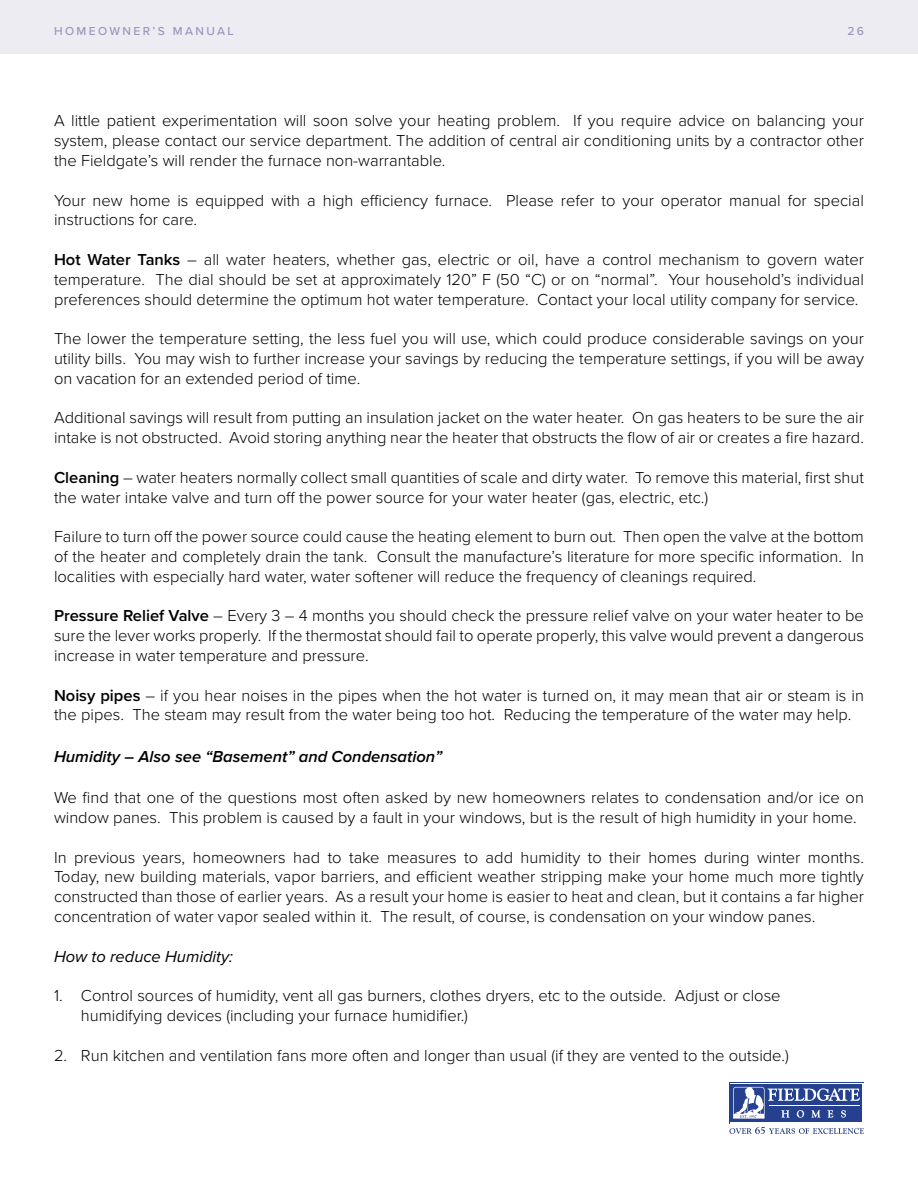
<style>
.page{position:relative;width:918px;height:1188px;background:#fff}
.page>*{position:absolute;margin:0;border:0;box-sizing:border-box;transform-origin:0 0}
.t1{font:300 16.5px/19.8px "Proxima Nova";color:#000;text-align:justify}
.t2{font:italic 600 16.5px "Proxima Nova";color:#000}
.t3{font:italic 16.5px "Proxima Nova";color:#000}
.t4{font:500 12px "Proxima Nova";letter-spacing:.2em;color:#9896bc}
.s1{font-weight:600}
</style>
<div class="page">
<div style="left:0;top:0;width:918px;height:54px;background:#edecf3"></div>
<svg style="left:729px;top:1127px;width:135px;height:7px"></svg>
<svg style="left:729px;top:1082px;width:135px;height:42px"></svg>
<div style="left:730px;top:1083px;width:133px;height:40px;background:#fff"></div>
<div style="left:731px;top:1084px;width:131px;height:38px;background:#24408f"></div>
<svg style="left:733px;top:1087px;width:127px;height:32px"></svg>
<p class="t4" style="left:54px;top:22px;width:181px">HOMEOWNER’S MANUAL</p>
<p class="t4" style="left:847px;top:22px;width:18px">26</p>
<p class="t1" style="left:54px;top:110px;width:812px">A little patient experimentation will soon solve your heating problem. If you require advice on balancing your system, please contact our service department. The addition of central air conditioning units by a contractor other the Fieldgate’s will render the furnace non-warrantable.</p>
<p class="t1" style="left:54px;top:189px;width:811px">Your new home is equipped with a high efficiency furnace. Please refer to your operator manual for special instructions for care.</p>
<p class="t1" style="left:54px;top:249px;width:812px"><span class="s1">Hot Water Tanks</span> – all water heaters, whether gas, electric or oil, have a control mechanism to govern water temperature. The dial should be set at approximately 120” F (50 “C) or on “normal”. Your household’s individual preferences should determine the optimum hot water temperature. Contact your local utility company for service.</p>
<p class="t1" style="left:54px;top:328px;width:812px">The lower the temperature setting, the less fuel you will use, which could produce considerable savings on your utility bills. You may wish to further increase your savings by reducing the temperature settings, if you will be away on vacation for an extended period of time.</p>
<p class="t1" style="left:54px;top:407px;width:812px">Additional savings will result from putting an insulation jacket on the water heater. On gas heaters to be sure the air intake is not obstructed. Avoid storing anything near the heater that obstructs the flow of air or creates a fire hazard.</p>
<p class="t1" style="left:54px;top:467px;width:811px"><span class="s1">Cleaning</span> – water heaters normally collect small quantities of scale and dirty water. To remove this material, first shut the water intake valve and turn off the power source for your water heater (gas, electric, etc.)</p>
<p class="t1" style="left:54px;top:526px;width:812px">Failure to turn off the power source could cause the heating element to burn out. Then open the valve at the bottom of the heater and completely drain the tank. Consult the manufacture’s literature for more specific information. In localities with especially hard water, water softener will reduce the frequency of cleanings required.</p>
<p class="t1" style="left:54px;top:605px;width:811px"><span class="s1">Pressure Relief Valve</span> – Every 3 – 4 months you should check the pressure relief valve on your water heater to be sure the lever works properly. If the thermostat should fail to operate properly, this valve would prevent a dangerous increase in water temperature and pressure.</p>
<p class="t1" style="left:54px;top:684px;width:812px"><span class="s1">Noisy pipes</span> – if you hear noises in the pipes when the hot water is turned on, it may mean that air or steam is in the pipes. The steam may result from the water being too hot. Reducing the temperature of the water may help.</p>
<p class="t2" style="left:54px;top:749px;width:390px">Humidity – Also see “Basement” and Condensation”</p>
<p class="t1" style="left:54px;top:787px;width:811px">We find that one of the questions most often asked by new homeowners relates to condensation and/or ice on window panes. This problem is caused by a fault in your windows, but is the result of high humidity in your home.</p>
<p class="t1" style="left:54px;top:846px;width:812px">In previous years, homeowners had to take measures to add humidity to their homes during winter months.<br>Today, new building materials, vapor barriers, and efficient weather stripping make your home much more tightly constructed than those of earlier years. As a result your home is easier to heat and clean, but it contains a far higher concentration of water vapor sealed within it. The result, of course, is condensation on your window panes.</p>
<p class="t3" style="left:54px;top:949px;width:180px">How to reduce Humidity:</p>
<p class="t1" style="left:81px;top:985px;width:701px;text-indent:-27px">1. Control sources of humidity, vent all gas burners, clothes dryers, etc to the outside. Adjust or close humidifying devices (including your furnace humidifier.)</p>
<p class="t1" style="left:54px;top:1044px;width:736px">2. Run kitchen and ventilation fans more often and longer than usual (if they are vented to the outside.)</p>
</div>
